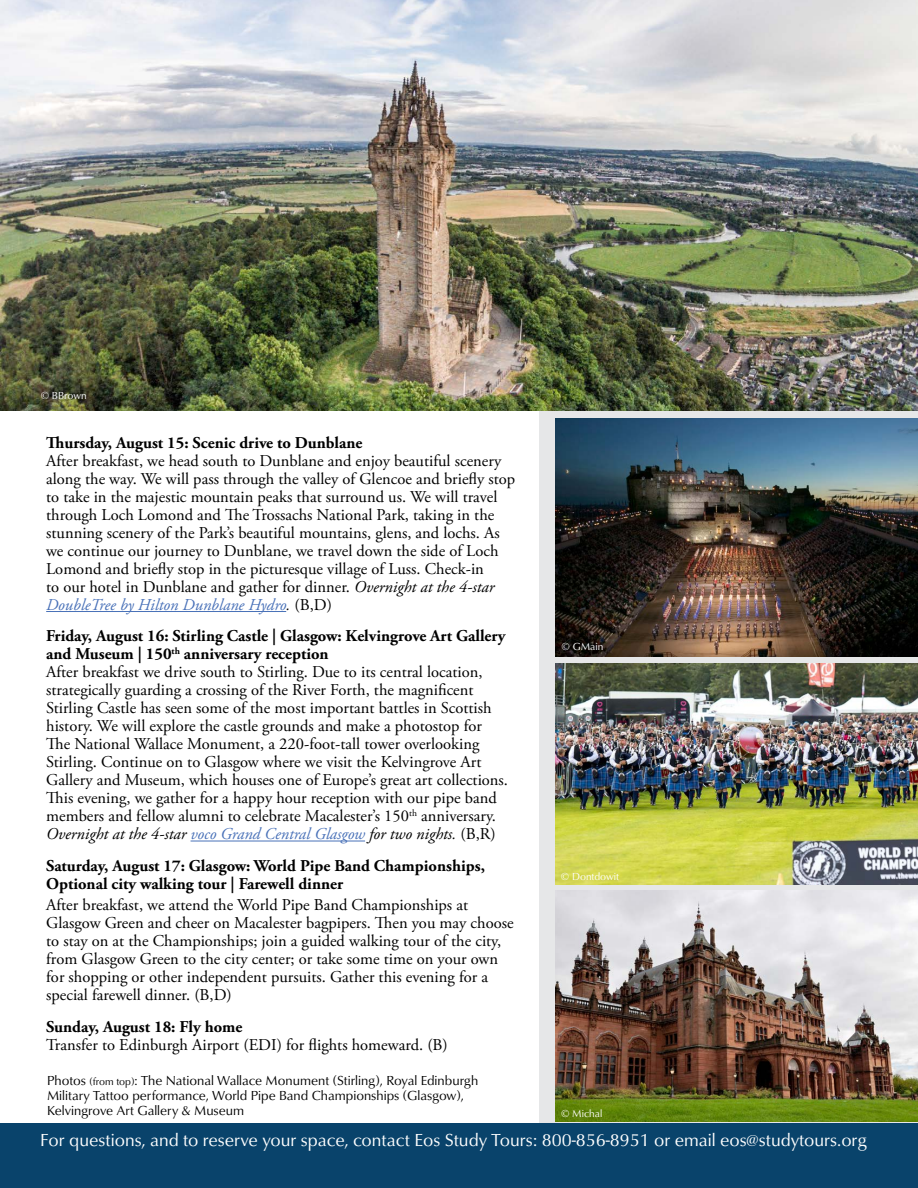
<style>
.page{position:relative;width:918px;height:1188px;background:#fff}
.page>*{position:absolute;margin:0;border:0;box-sizing:border-box;transform-origin:0 0}
.t1{font:18px "Classico URW";color:#fff}
.t2{font:16.5px/18px "Adobe Garamond Pro";color:#000}
.t3{font:700 16.5px/18px "Adobe Garamond Pro";color:#000}
.t4{font:13.5px/15px "Classico URW";color:#000}
.t5{font:10.5px "Classico URW";color:#fff}
.s1{font-style:italic}
.s2{font-style:italic;color:#4971b8}
.s3{font-weight:700}
.s4{font-size:10.5px}
</style>
<div class="page">
<div style="left:539px;top:0;width:379px;height:1123px;background:#e6e7e8"></div>
<img style="left:555px;top:663px;width:363px;height:222px">
<img style="left:555px;top:890px;width:363px;height:231px">
<div style="left:0;top:1123px;width:918px;height:65px;background:#09436b"></div>
<img style="left:0;top:0;width:918px;height:410px">
<hr style="left:46px;top:611px;width:240px;height:1px;background:#4971b8">
<hr style="left:191px;top:841px;width:174px;height:1px;background:#4971b8">
<img style="left:555px;top:418px;width:363px;height:239px">
<p class="t5" style="left:41px;top:387px;width:47px">© BBrown</p>
<p class="t3" style="left:46px;top:434px;width:318px">Thursday, August 15: Scenic drive to Dunblane</p>
<p class="t2" style="left:46px;top:452px;width:471px">After breakfast, we head south to Dunblane and enjoy beautiful scenery along the way. We will pass through the valley of Glencoe and briefly stop to take in the majestic mountain peaks that surround us. We will travel through Loch Lomond and The Trossachs National Park, taking in the stunning scenery of the Park’s beautiful mountains, glens, and lochs. As we continue our journey to Dunblane, we travel down the side of Loch Lomond and briefly stop in the picturesque village of Luss. Check-in<br>to our hotel in Dunblane and gather for dinner. <span class="s1">Overnight at the 4-star </span><span class="s2">DoubleTree by Hilton Dunblane Hydro</span><span class="s1">.</span> (B,D)</p>
<p class="t2" style="left:46px;top:628px;width:463px"><span class="s3">Friday, August 16: Stirling Castle | Glasgow: Kelvingrove Art Gallery and Museum | 150</span><sup>th</sup> <span class="s3">anniversary reception<br></span>After breakfast we drive south to Stirling. Due to its central location, strategically guarding a crossing of the River Forth, the magnificent Stirling Castle has seen some of the most important battles in Scottish history. We will explore the castle grounds and make a photostop for The National Wallace Monument, a 220-foot-tall tower overlooking Stirling. Continue on to Glasgow where we visit the Kelvingrove Art Gallery and Museum, which houses one of Europe’s great art collections.<br>This evening, we gather for a happy hour reception with our pipe band members and fellow alumni to celebrate Macalester’s 150<sup>th</sup> anniversary.<br><span class="s1">Overnight at the 4-star</span> <span class="s2">voco Grand Central Glasgow</span> <span class="s1">for two nights.</span> (B,R)</p>
<p class="t3" style="left:46px;top:857px;width:440px">Saturday, August 17: Glasgow: World Pipe Band Championships,<br>Optional city walking tour | Farewell dinner</p>
<p class="t2" style="left:46px;top:897px;width:469px">After breakfast, we attend the World Pipe Band Championships at Glasgow Green and cheer on Macalester bagpipers. Then you may choose to stay on at the Championships; join a guided walking tour of the city, from Glasgow Green to the city center; or take some time on your own for shopping or other independent pursuits. Gather this evening for a special farewell dinner. (B,D)</p>
<p class="t3" style="left:46px;top:1018px;width:198px">Sunday, August 18: Fly home</p>
<p class="t2" style="left:46px;top:1036px;width:403px">Transfer to Edinburgh Airport (EDI) for flights homeward. (B)</p>
<p class="t4" style="left:47px;top:1072px;width:433px">Photos <span class="s4">(from top)</span>: The National Wallace Monument (Stirling), Royal Edinburgh<br>Military Tattoo performance, World Pipe Band Championships (Glasgow),<br>Kelvingrove Art Gallery &amp; Museum</p>
<p class="t5" style="left:562px;top:639px;width:43px">© GMain</p>
<p class="t5" style="left:561px;top:868px;width:60px">© Dontdowit</p>
<p class="t5" style="left:561px;top:1105px;width:43px">© Michal</p>
<p class="t1" style="left:40px;top:1126px;width:828px">For questions, and to reserve your space, contact Eos Study Tours: 800-856-8951 or email eos@studytours.org</p>
</div>
